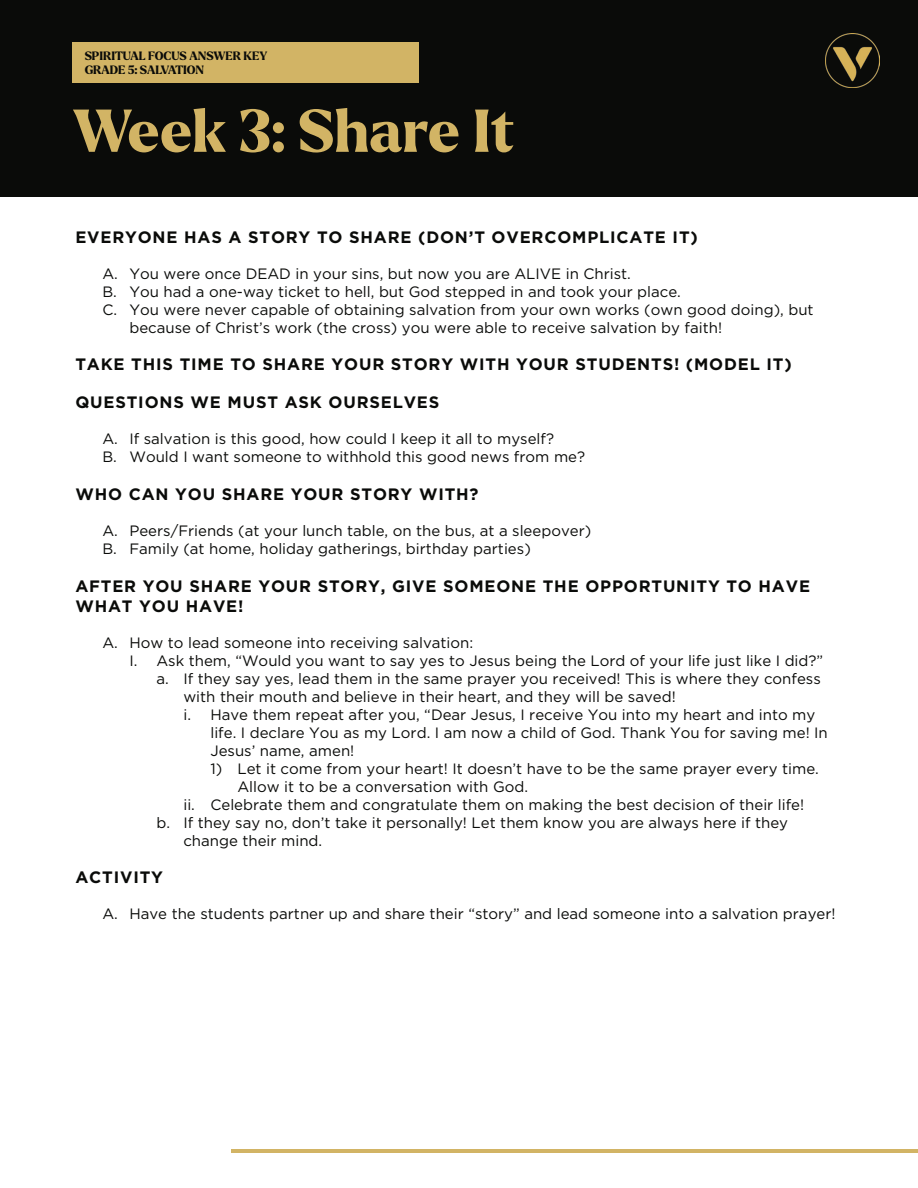
<style>
.page{position:relative;width:918px;height:1188px;background:#fff}
.page>*{position:absolute;margin:0;border:0;box-sizing:border-box;transform-origin:0 0}
.t1{font:800 58.65px "Larken";letter-spacing:-.005em;color:#d2b465}
.t2{font:700 16.5px/19.8px "Gotham";letter-spacing:.05em;color:#0a0b09}
.t3{font:15px/18px "Gotham";color:#0a0b09}
.t4{font:800 11.85px/14.2px "Larken";color:#0a0b09}
</style>
<div class="page">
<div style="left:0;top:0;width:918px;height:196px;background:#0a0b09"></div>
<div style="left:73px;top:42px;width:346px;height:41px;background:#d2b465"></div>
<img style="left:825px;top:34px;width:54px;height:53px">
<hr style="left:232px;top:1149px;width:686px;height:3px;background:#d2b465">
<p class="t4" style="left:85px;top:49px;width:184px">SPIRITUAL FOCUS ANSWER KEY<br>GRADE 5: SALVATION</p>
<h1 class="t1" style="left:73px;top:93px;width:443px">Week 3: Share It</h1>
<p class="t2" style="left:75px;top:226px;width:624px">EVERYONE HAS A STORY TO SHARE (DON’T OVERCOMPLICATE IT)</p>
<p class="t3" style="left:102px;top:264px;width:530px">A. You were once DEAD in your sins, but now you are ALIVE in Christ.</p>
<p class="t3" style="left:102px;top:282px;width:580px">B. You had a one-way ticket to hell, but God stepped in and took your place.</p>
<p class="t3" style="left:102px;top:300px;width:713px">C. You were never capable of obtaining salvation from your own works (own good doing), but</p>
<p class="t3" style="left:129px;top:318px;width:594px">because of Christ’s work (the cross) you were able to receive salvation by faith!</p>
<p class="t2" style="left:75px;top:354px;width:718px">TAKE THIS TIME TO SHARE YOUR STORY WITH YOUR STUDENTS! (MODEL IT)</p>
<p class="t2" style="left:75px;top:392px;width:366px">QUESTIONS WE MUST ASK OURSELVES</p>
<p class="t3" style="left:102px;top:430px;width:484px">A. If salvation is this good, how could I keep it all to myself?<br>B. Would I want someone to withhold this good news from me?</p>
<p class="t2" style="left:75px;top:484px;width:405px">WHO CAN YOU SHARE YOUR STORY WITH?</p>
<p class="t3" style="left:102px;top:521px;width:490px">A. Peers/Friends (at your lunch table, on the bus, at a sleepover)<br>B. Family (at home, holiday gatherings, birthday parties)</p>
<p class="t2" style="left:75px;top:576px;width:736px">AFTER YOU SHARE YOUR STORY, GIVE SOMEONE THE OPPORTUNITY TO HAVE<br>WHAT YOU HAVE!</p>
<p class="t3" style="left:102px;top:633px;width:372px">A. How to lead someone into receiving salvation:</p>
<p class="t3" style="left:129px;top:651px;width:695px">I. Ask them, “Would you want to say yes to Jesus being the Lord of your life just like I did?”</p>
<p class="t3" style="left:156px;top:669px;width:666px">a. If they say yes, lead them in the same prayer you received! This is where they confess</p>
<p class="t3" style="left:183px;top:687px;width:494px">with their mouth and believe in their heart, and they will be saved!</p>
<p class="t3" style="left:183px;top:705px;width:634px">i. Have them repeat after you, “Dear Jesus, I receive You into my heart and into my</p>
<p class="t3" style="left:210px;top:723px;width:619px">life. I declare You as my Lord. I am now a child of God. Thank You for saving me! In</p>
<p class="t3" style="left:210px;top:741px;width:145px">Jesus’ name, amen!</p>
<p class="t3" style="left:210px;top:759px;width:610px">1) Let it come from your heart! It doesn’t have to be the same prayer every time.</p>
<p class="t3" style="left:237px;top:777px;width:292px">Allow it to be a conversation with God.</p>
<p class="t3" style="left:183px;top:795px;width:622px">ii. Celebrate them and congratulate them on making the best decision of their life!</p>
<p class="t3" style="left:156px;top:813px;width:633px">b. If they say no, don’t take it personally! Let them know you are always here if they</p>
<p class="t3" style="left:183px;top:831px;width:140px">change their mind.</p>
<p class="t2" style="left:75px;top:867px;width:89px">ACTIVITY</p>
<p class="t3" style="left:102px;top:905px;width:735px">A. Have the students partner up and share their “story” and lead someone into a salvation prayer!</p>
</div>
